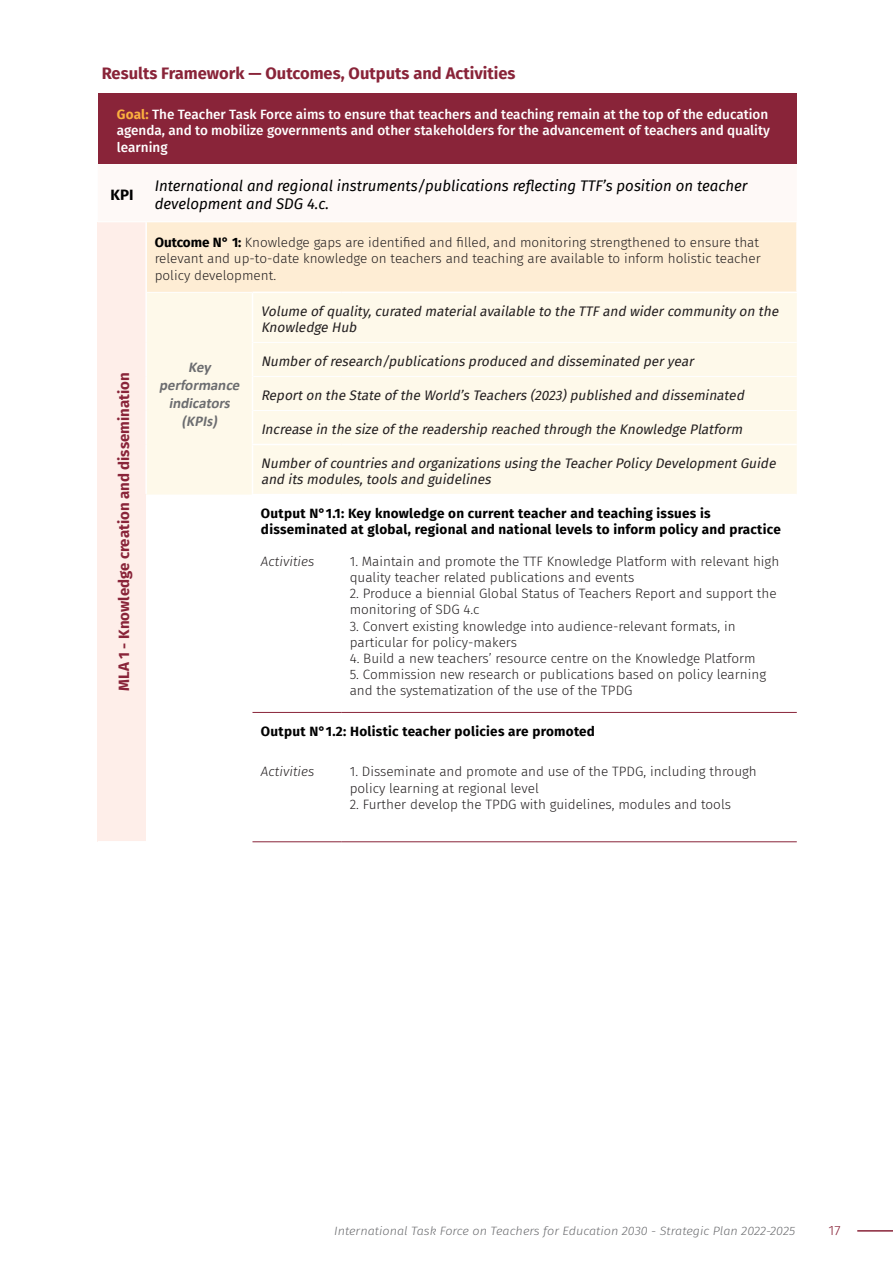
<style>
.page{position:relative;width:893px;height:1263px;background:#fff}
.page>*{position:absolute;margin:0;border:0;box-sizing:border-box;transform-origin:0 0}
.t1{font:700 16.5px "Fira Sans";color:#892439}
.t2{font:italic 15px/18px "Fira Sans";color:#000}
.t3{font:700 15px "Fira Sans";color:#892439}
.t4{font:italic 700 15px/18px "Calibri";color:#6c6d70;text-align:center}
.t5{font:700 15px "Fira Sans";color:#000}
.t6{font:300 13.5px/16.2px "Fira Sans";color:#231f20}
.t7{font:italic 13.5px/16.2px "Fira Sans";color:#231f20}
.t8{font:500 13.5px/16.2px "Fira Sans";color:#fff;text-align:justify}
.t9{font:700 13.5px/16.2px "Fira Sans";letter-spacing:.02em;color:#000}
.t10{font:italic 300 13.5px "Fira Sans";color:#231f20}
.t11{font:300 13.5px "Fira Sans";color:#892439;scale:1.06 1}
.t12{font:italic 300 12px "Fira Sans";color:#6c6d70;scale:1.06 1}
.s1{font-weight:700;color:#fbb03f}
.s2{font-weight:700;color:#000}
</style>
<div class="page">
<div style="left:98px;top:94px;width:699px;height:70px;background:#892439"></div>
<div style="left:98px;top:222px;width:48px;height:620px;background:#feeee9"></div>
<div style="left:146px;top:222px;width:651px;height:70px;background:#feedd4"></div>
<div style="left:146px;top:293px;width:651px;height:202px;background:#fef9ea"></div>
<hr style="left:252px;top:712px;width:89px;height:1px;background:#892439">
<hr style="left:341px;top:712px;width:456px;height:1px;background:#892439">
<hr style="left:252px;top:841px;width:89px;height:1px;background:#892439">
<hr style="left:341px;top:841px;width:456px;height:1px;background:#892439">
<hr style="left:796px;top:222px;width:1px;height:70px;background:#fff">
<hr style="left:145px;top:292px;width:107px;height:1px;background:#fff">
<hr style="left:253px;top:342px;width:88px;height:1px;background:#fff">
<hr style="left:341px;top:342px;width:456px;height:1px;background:#fff">
<hr style="left:253px;top:376px;width:88px;height:1px;background:#fff">
<hr style="left:341px;top:376px;width:456px;height:1px;background:#fff">
<hr style="left:253px;top:410px;width:88px;height:1px;background:#fff">
<hr style="left:341px;top:410px;width:456px;height:1px;background:#fff">
<hr style="left:252px;top:444px;width:89px;height:1px;background:#fff">
<hr style="left:341px;top:444px;width:456px;height:1px;background:#fff">
<hr style="left:98px;top:841px;width:49px;height:1px;background:#fff">
<hr style="left:252px;top:494px;width:89px;height:1px;background:#fff">
<hr style="left:341px;top:494px;width:456px;height:1px;background:#fff">
<hr style="left:145px;top:222px;width:2px;height:70px;background:#fff">
<hr style="left:145px;top:293px;width:2px;height:49px;background:#fff">
<hr style="left:252px;top:293px;width:1px;height:49px;background:#fff">
<hr style="left:145px;top:342px;width:2px;height:34px;background:#fff">
<hr style="left:252px;top:342px;width:1px;height:34px;background:#fff">
<hr style="left:145px;top:376px;width:2px;height:34px;background:#fff">
<hr style="left:252px;top:376px;width:1px;height:34px;background:#fff">
<hr style="left:145px;top:410px;width:2px;height:34px;background:#fff">
<hr style="left:252px;top:410px;width:1px;height:34px;background:#fff">
<hr style="left:145px;top:444px;width:2px;height:50px;background:#fff">
<hr style="left:252px;top:445px;width:1px;height:49px;background:#fff">
<hr style="left:857px;top:1230px;width:36px;height:1px;background:#892439">
<p class="t1" style="left:102px;top:60px;width:415px">Results Framework — Outcomes, Outputs and Activities</p>
<p class="t8" style="left:117px;top:106px;width:654px"><span class="s1">Goal:</span> The Teacher Task Force aims to ensure that teachers and teaching remain at the top of the education agenda, and to mobilize governments and other stakeholders for the advancement of teachers and quality learning</p>
<p class="t5" style="left:111px;top:182px;width:24px">KPI</p>
<p class="t2" style="left:155px;top:176px;width:594px">International and regional instruments/publications reflecting TTF’s position on teacher development and SDG 4.c.</p>
<p class="t3" style="left:111px;top:691px;width:320px;rotate:-90deg">MLA 1 - Knowledge creation and dissemination</p>
<p class="t6" style="left:155px;top:234px;width:608px;text-align:justify"><span class="s2">Outcome N° 1:</span> Knowledge gaps are identified and filled, and monitoring strengthened to ensure that relevant and up-to-date knowledge on teachers and teaching are available to inform holistic teacher policy development.</p>
<p class="t4" style="left:159px;top:358px;width:85px">Key performance indicators (KPIs)</p>
<p class="t7" style="left:261px;top:302px;width:522px">Volume of quality,curated materialavailable to the TTF and widercommunity on the<br>Knowledge Hub</p>
<p class="t7" style="left:261px;top:352px;width:438px">Numberof research/publicationsproduced and disseminated peryear</p>
<p class="t7" style="left:261px;top:387px;width:488px">Reporton the State of the World’sTeachers(2023)published and disseminated</p>
<p class="t7" style="left:261px;top:421px;width:486px">Increase in the size of the readership reached through the Knowledge Platform</p>
<p class="t7" style="left:261px;top:455px;width:520px">Numberof countriesand organizationsusing the TeacherPolicy DevelopmentGuide and itsmodules,toolsand guidelines</p>
<p class="t9" style="left:261px;top:504px;width:521px">Output N°1.1: Key knowledge on current teacher and teaching issues is disseminated at global, regional and national levels to inform policy and practice</p>
<p class="t10" style="left:261px;top:552px;width:55px">Activities</p>
<p class="t6" style="left:350px;top:553px;width:431px">1. Maintain and promote the TTF Knowledge Platform with relevant high quality teacher related publications and events</p>
<p class="t6" style="left:350px;top:585px;width:428px">2. Produce a biennial Global Status of Teachers Report and support the monitoring of SDG 4.c</p>
<p class="t6" style="left:350px;top:618px;width:387px">3. Convert existing knowledge into audience-relevant formats, in particular for policy-makers</p>
<p class="t6" style="left:350px;top:650px;width:407px">4. Build a new teachers’ resource centre on the Knowledge Platform</p>
<p class="t6" style="left:350px;top:666px;width:418px">5. Commission new research or publications based on policy learning and the systematization of the use of the TPDG</p>
<p class="t9" style="left:261px;top:722px;width:336px">Output N°1.2: Holistic teacher policies are promoted</p>
<p class="t10" style="left:261px;top:762px;width:55px">Activities</p>
<p class="t6" style="left:350px;top:764px;width:409px">1. Disseminate and promote and use of the TPDG, including through policy learning at regional level</p>
<p class="t6" style="left:350px;top:796px;width:383px">2. Further develop the TPDG with guidelines, modules and tools</p>
<p class="t12" style="left:334px;top:1223px;width:436px">International Task Force on Teachers for Education 2030 - Strategic Plan 2022-2025</p>
<p class="t11" style="left:829px;top:1221px;width:13px">17</p>
</div>
